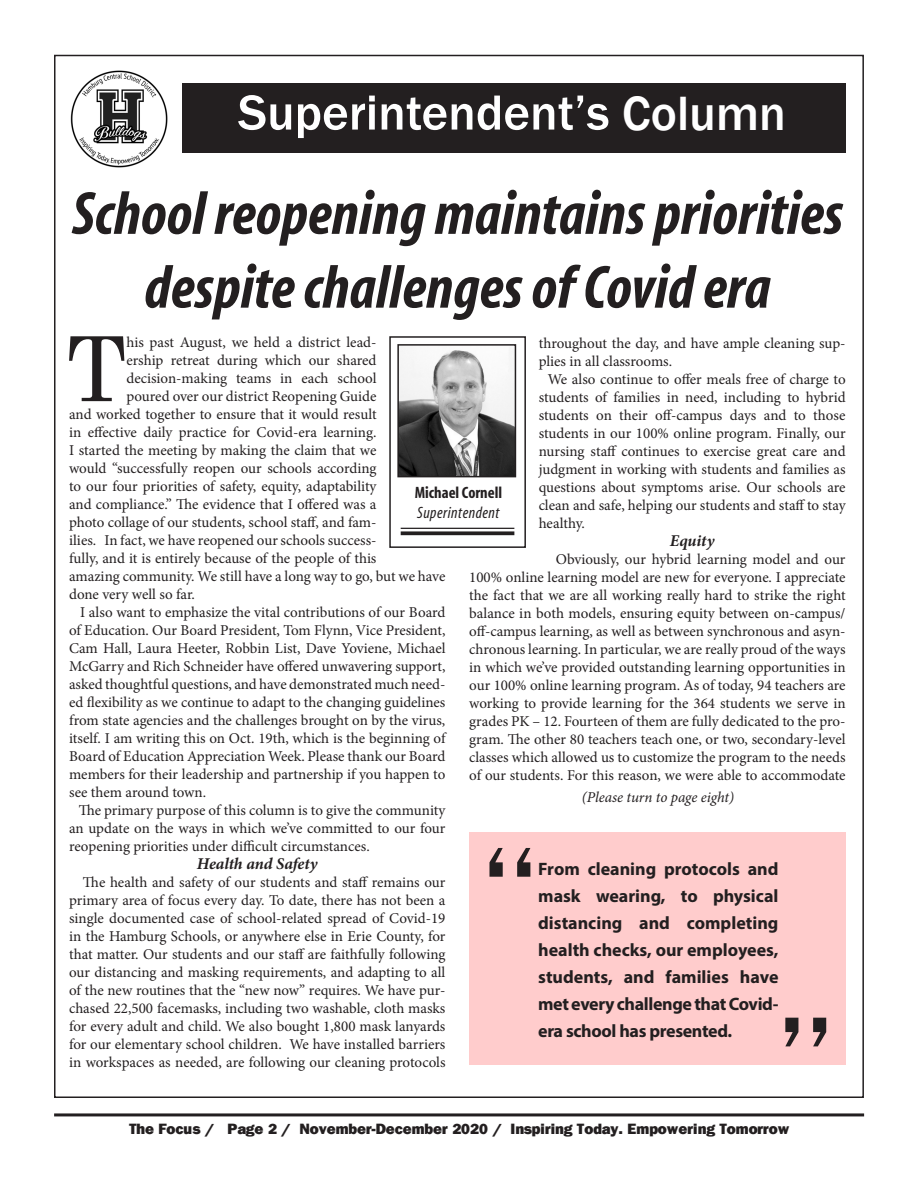
<style>
.page{position:relative;width:918px;height:1188px;background:#fff}
.page>*{position:absolute;margin:0;border:0;box-sizing:border-box;transform-origin:0 0}
.t1{font:700 90px "News Gothic";color:#231f20}
.t2{font:89.7px "Century Schoolbook";color:#231f20}
.t3{font:italic 700 condensed 61.5px "Myriad";color:#231f20}
.t4{font:500 51px "Franklin Gothic";color:#fff}
.t5{font:700 18px/27px "Myriad Pro";letter-spacing:-.02em;color:#231f20;text-align:justify}
.t6{font:italic 700 16.5px "Minion Pro";letter-spacing:-.005em;color:#231f20}
.t7{font:700 condensed 16.5px "Myriad";color:#231f20}
.t8{font:italic condensed 16.5px "Myriad";letter-spacing:.03em;color:#231f20}
.t9{font:15px/18px "Minion Pro";letter-spacing:-.005em;color:#231f20;text-align:justify}
.t10{font:800 15px "Frankfurt";color:#231f20}
.t11{font:italic 15px "Minion Pro";letter-spacing:-.005em;color:#231f20}
.s1{font-size:49.5px}
</style>
<div class="page">
<div style="left:182px;top:84px;width:664px;height:69px;background:#231f20"></div>
<hr style="left:54px;top:1113px;width:810px;height:3px;background:#231f20">
<img style="left:400px;top:350px;width:113px;height:124px">
<div style="left:397px;top:344px;width:119px;height:133px;border:2px solid #231f20"></div>
<div style="left:389px;top:336px;width:137px;height:212px;border:2px solid #231f20"></div>
<hr style="left:401px;top:528px;width:113px;height:1px;background:#231f20">
<svg style="left:401px;top:531px;width:113px;height:4px"></svg>
<img style="left:70px;top:70px;width:98px;height:98px">
<div style="left:469px;top:833px;width:377px;height:232px;background:#fcc"></div>
<p class="t4" style="left:238px;top:81px;width:549px">Superintendent’s <span class="s1">Column</span></p>
<p class="t3" style="left:72px;top:183px;width:773px">School reopening maintains priorities</p>
<p class="t3" style="left:145px;top:256px;width:628px">despite challenges of Covid era</p>
<p class="t2" style="left:67px;top:293px;width:61px">T</p>
<p class="t9" style="left:126px;top:333px;width:252px">his past August, we held a district lead-</p>
<p class="t9" style="left:539px;top:334px;width:308px">throughout the day, and have ample cleaning sup&shy;plies in all classrooms.</p>
<p class="t9" style="left:539px;top:370px;width:308px;text-indent:9px">We also continue to offer meals free of charge to students of families in need, including to hybrid students on their off-campus days and to those students in our 100% online program. Finally, our nursing staff continues to exercise great care and judgment in working with students and families as questions about symptoms arise. Our schools are clean and safe, helping our students and staff to stay healthy.</p>
<p class="t6" style="left:670px;top:529px;width:46px">Equity</p>
<p class="t9" style="left:469px;top:550px;width:378px;text-indent:87px">Obviously, our hybrid learning model and our 100% online learning model are new for everyone. I appreciate the fact that we are all working really hard to strike the right balance in both models, ensuring equity between on-campus/ off-campus learning, as well as between synchronous and asyn&shy;chronous learning. In particular, we are really proud of the ways in which we’ve provided outstanding learning opportunities in our 100% online learning program. As of today, 94 teachers are working to provide learning for the 364 students we serve in grades PK – 12. Fourteen of them are fully dedicated to the pro&shy;gram. The other 80 teachers teach one, or two, secondary-level classes which allowed us to customize the program to the needs of our students. For this reason, we were able to accommodate</p>
<p class="t11" style="left:582px;top:787px;width:154px">(Please turn to page eight)</p>
<p class="t9" style="left:126px;top:351px;width:252px">ership retreat during which our shared</p>
<p class="t9" style="left:126px;top:369px;width:252px">decision-making teams in each school</p>
<p class="t9" style="left:126px;top:387px;width:252px">poured over our district Reopening Guide</p>
<p class="t9" style="left:69px;top:405px;width:309px">and worked together to ensure that it would result</p>
<p class="t9" style="left:69px;top:423px;width:309px">in effective daily practice for Covid-era learning.</p>
<p class="t9" style="left:69px;top:441px;width:309px">I started the meeting by making the claim that we</p>
<p class="t9" style="left:69px;top:459px;width:309px">would “successfully reopen our schools according</p>
<p class="t9" style="left:69px;top:477px;width:309px">to our four priorities of safety, equity, adaptability</p>
<p class="t9" style="left:69px;top:495px;width:309px">and compliance.” The evidence that I offered was a</p>
<p class="t9" style="left:69px;top:513px;width:309px">photo collage of our students, school staff, and fam-</p>
<p class="t9" style="left:69px;top:531px;width:309px">ilies. In fact, we have reopened our schools success-</p>
<p class="t9" style="left:69px;top:549px;width:309px">fully, and it is entirely because of the people of this</p>
<p class="t9" style="left:69px;top:567px;width:378px">amazing community. We still have a long way to go, but we have</p>
<p class="t9" style="left:69px;top:585px;width:127px">done very well so far.</p>
<p class="t9" style="left:69px;top:603px;width:378px;text-indent:11px">I also want to emphasize the vital contributions of our Board of Education. Our Board President, Tom Flynn, Vice President, Cam Hall, Laura Heeter, Robbin List, Dave Yoviene, Michael McGarry and Rich Schneider have offered unwavering support, asked thoughtful questions, and have demonstrated much need&shy;ed flexibility as we continue to adapt to the changing guidelines from state agencies and the challenges brought on by the virus, itself. I am writing this on Oct. 19th, which is the beginning of Board of Education Appreciation Week. Please thank our Board members for their leadership and partnership if you happen to see them around town.</p>
<p class="t9" style="left:69px;top:801px;width:378px;text-indent:10px">The primary purpose of this column is to give the community an update on the ways in which we’ve committed to our four reopening priorities under difficult circumstances.</p>
<p class="t6" style="left:197px;top:852px;width:122px">Health and Safety</p>
<p class="t9" style="left:69px;top:873px;width:378px;text-indent:14px">The health and safety of our students and staff remains our primary area of focus every day. To date, there has not been a single documented case of school-related spread of Covid-19 in the Hamburg Schools, or anywhere else in Erie County, for that matter. Our students and our staff are faithfully following our distancing and masking requirements, and adapting to all of the new routines that the “new now” requires. We have pur&shy;chased 22,500 facemasks, including two washable, cloth masks for every adult and child. We also bought 1,800 mask lanyards for our elementary school children. We have installed barriers in workspaces as needed, are following our cleaning protocols</p>
<p class="t7" style="left:415px;top:484px;width:89px">Michael Cornell</p>
<p class="t8" style="left:417px;top:504px;width:84px">Superintendent</p>
<p class="t1" style="left:482px;top:827px;width:53px">“</p>
<p class="t5" style="left:538px;top:855px;width:242px">From cleaning protocols and mask wearing, to physical distancing and completing health checks, our employees, students, and families have met every challenge that Covid&shy;era school has presented.</p>
<p class="t1" style="left:778px;top:997px;width:53px">”</p>
<p class="t10" style="left:129px;top:1121px;width:662px">The Focus / Page 2 / November-December 2020 / Inspiring Today. Empowering Tomorrow</p>
</div>
